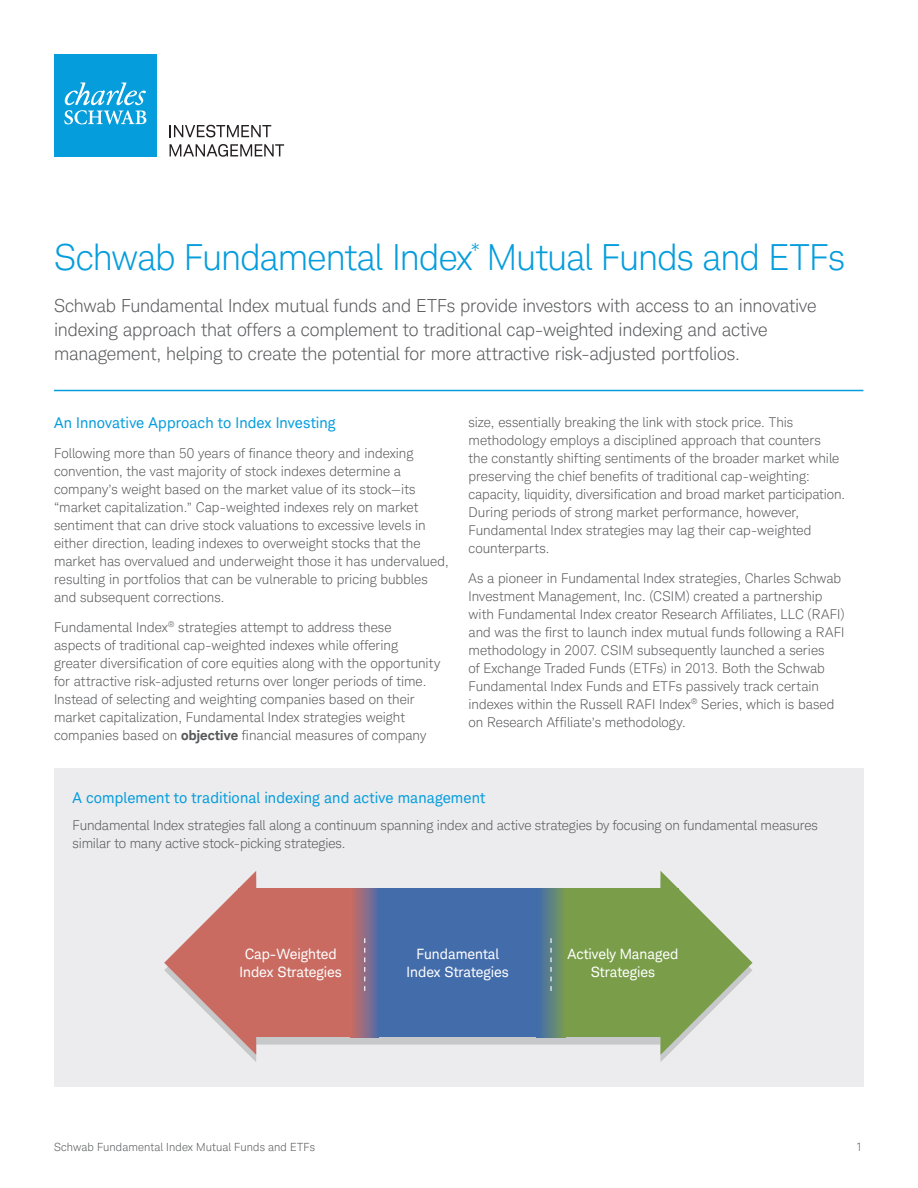
<style>
.page{position:relative;width:918px;height:1188px;background:#fff}
.page>*{position:absolute;margin:0;border:0;box-sizing:border-box;transform-origin:0 0}
.t1{font:300 36px "Charles Modern";letter-spacing:-.02em;color:#069ddc}
.Intro{font:300 18px/24px "Charles Modern";letter-spacing:-.01em;color:#57585a}
.Subhead{font:15px "Charles Modern";letter-spacing:.005em;color:#069ddc}
.Disclosure{font:14.25px "Charles Modern";color:#fff}
.Body{font:300 13.5px/18px "Charles Modern";letter-spacing:.005em;color:#57585a}
.Folio{font:300 11.25px "Charles Modern";letter-spacing:.01em;color:#57585a}
.s1{font-weight:700}
</style>
<div class="page">
<div style="left:55px;top:768px;width:809px;height:319px;background:#ececee"></div>
<hr style="left:54px;top:390px;width:809px;height:1px;background:#069ddc">
<svg style="left:249px;top:878px;width:419px;height:184px"></svg>
<svg style="left:660px;top:871px;width:93px;height:184px"></svg>
<div style="left:530px;top:889px;width:148px;height:148px;background:#799d49"></div>
<svg style="left:164px;top:871px;width:92px;height:184px"></svg>
<div style="left:238px;top:889px;width:149px;height:148px;background:#c96b61"></div>
<div style="left:364px;top:889px;width:187px;height:148px;background:#436caa"></div>
<div style="left:537px;top:889px;width:28px;height:148px;background:linear-gradient(to right,#426bae,#779858)"></div>
<div style="left:350px;top:889px;width:28px;height:148px;background:linear-gradient(to right,#ce6d61,#5a6ca3)"></div>
<svg style="left:364px;top:938px;width:1px;height:53px"></svg>
<svg style="left:550px;top:938px;width:2px;height:53px"></svg>
<div style="left:54px;top:54px;width:103px;height:103px;background:#069ddc"></div>
<svg style="left:64px;top:82px;width:82px;height:42px"></svg>
<svg style="left:170px;top:125px;width:101px;height:12px"></svg>
<svg style="left:170px;top:144px;width:114px;height:13px"></svg>
<p class="t1" style="left:54px;top:236px;width:792px">Schwab Fundamental Index<sup>*</sup> Mutual Funds and ETFs</p>
<p class="Intro" style="left:54px;top:293px;width:764px">Schwab Fundamental Index mutual funds and ETFs provide investors with access to an innovative indexing approach that offers a complement to traditional cap-weighted indexing and active management, helping to create the potential for more attractive risk-adjusted portfolios.</p>
<p class="Subhead" style="left:54px;top:414px;width:283px">An Innovative Approach to Index Investing</p>
<p class="Body" style="left:54px;top:444px;width:396px">Following more than 50 years of finance theory and indexing convention, the vast majority of stock indexes determine a company’s weight based on the market value of its stock—its “market capitalization.” Cap-weighted indexes rely on market sentiment that can drive stock valuations to excessive levels in either direction, leading indexes to overweight stocks that the market has overvalued and underweight those it has undervalued, resulting in portfolios that can be vulnerable to pricing bubbles and subsequent corrections.</p>
<p class="Body" style="left:54px;top:618px;width:388px">Fundamental Index<sup>®</sup> strategies attempt to address these aspects of traditional cap-weighted indexes while offering greater diversification of core equities along with the opportunity for attractive risk-adjusted returns over longer periods of time.<br>Instead of selecting and weighting companies based on their market capitalization, Fundamental Index strategies weight companies based on <span class="s1">objective</span> financial measures of company</p>
<p class="Body" style="left:468px;top:413px;width:378px">size, essentially breaking the link with stock price. This methodology employs a disciplined approach that counters<br>the constantly shifting sentiments of the broader market while preserving the chief benefits of traditional cap-weighting: capacity, liquidity, diversification and broad market participation.<br>During periods of strong market performance, however, Fundamental Index strategies may lag their cap-weighted counterparts.</p>
<p class="Body" style="left:468px;top:569px;width:378px">As a pioneer in Fundamental Index strategies, Charles Schwab Investment Management, Inc. (CSIM) created a partnership with Fundamental Index creator Research Affiliates, LLC (RAFI) and was the first to launch index mutual funds following a RAFI methodology in 2007. CSIM subsequently launched a series<br>of Exchange Traded Funds (ETFs) in 2013. Both the Schwab Fundamental Index Funds and ETFs passively track certain indexes within the Russell RAFI Index<sup>®</sup> Series, which is based on Research Affiliate’s methodology.</p>
<p class="Subhead" style="left:73px;top:789px;width:414px">A complement to traditional indexing and active management</p>
<p class="Body" style="left:73px;top:816px;width:747px">Fundamental Index strategies fall along a continuum spanning index and active strategies by focusing on fundamental measures similar to many active stock-picking strategies.</p>
<p class="Disclosure" style="left:245px;top:945px;width:93px">Cap-Weighted</p>
<p class="Disclosure" style="left:239px;top:964px;width:104px">Index Strategies</p>
<p class="Disclosure" style="left:416px;top:945px;width:84px">Fundamental</p>
<p class="Disclosure" style="left:407px;top:964px;width:104px">Index Strategies</p>
<p class="Disclosure" style="left:567px;top:945px;width:112px">Actively Managed</p>
<p class="Disclosure" style="left:591px;top:964px;width:66px">Strategies</p>
<p class="Folio" style="left:54px;top:1141px;width:263px">Schwab Fundamental Index Mutual Funds and ETFs</p>
<p class="Folio" style="left:856px;top:1141px;width:8px">1</p>
</div>
